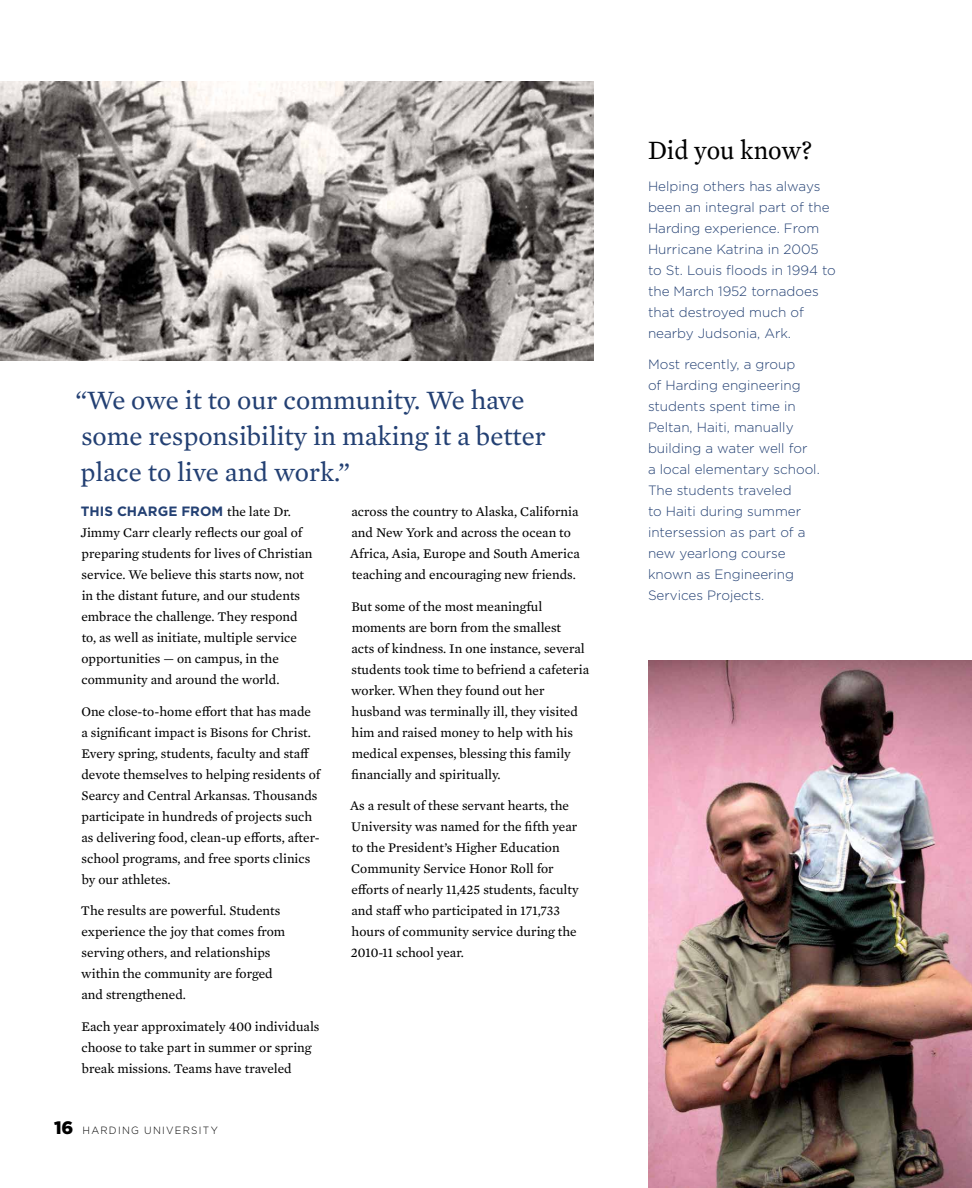
<style>
.page{position:relative;width:972px;height:1188px;background:#fff}
.page>*{position:absolute;margin:0;border:0;box-sizing:border-box;transform-origin:0 0}
.t1{font:27px/36px "Mercury Text G2";color:#234073}
.t2{font:27px "Mercury Text G2";color:#000;scale:.95 1}
.t3{font:13.5px/21px "Mercury Text G2";color:#000}
.t4{font:300 13.5px/21px "Gotham";color:#234073}
.t5{font:700 13.5px "Gotham";letter-spacing:.005em;color:#234073}
.t6{font:300 10.5px "Gotham";letter-spacing:.125em;color:#000;scale:.95 1}
.s1{font-family:"Mercury Text G2";font-weight:400;color:#000}
.s2{font-weight:900;font-size:18px}
</style>
<div class="page">
<img style="left:0;top:81px;width:594px;height:280px">
<img style="left:648px;top:661px;width:324px;height:527px">
<h1 class="t1" style="left:75px;top:381px;width:472px">“We owe it to our community. We have some responsibility in making it a better place to live and work.”</h1>
<p class="t5" style="left:81px;top:502px;width:212px">THIS CHARGE FROM <span class="s1">the late Dr.</span></p>
<p class="t3" style="left:80px;top:521px;width:233px">Jimmy Carr clearly reflects our goal of preparing students for lives of Christian service. We believe this starts now, not in the distant future, and our students embrace the challenge. They respond to, as well as initiate, multiple service opportunities — on campus, in the community and around the world.</p>
<p class="t3" style="left:81px;top:700px;width:240px">One close-to-home effort that has made a significant impact is Bisons for Christ.<br>Every spring, students, faculty and staff devote themselves to helping residents of Searcy and Central Arkansas. Thousands participate in hundreds of projects such as delivering food, clean-up efforts, after&shy;school programs, and free sports clinics by our athletes.</p>
<p class="t3" style="left:81px;top:899px;width:206px">The results are powerful. Students experience the joy that comes from serving others, and relationships within the community are forged and strengthened.</p>
<p class="t3" style="left:81px;top:1015px;width:240px">Each year approximately 400 individuals choose to take part in summer or spring break missions. Teams have traveled</p>
<p class="t3" style="left:350px;top:500px;width:231px">across the country to Alaska, California and New York and across the ocean to Africa, Asia, Europe and South America teaching and encouraging new friends.</p>
<p class="t3" style="left:351px;top:595px;width:240px">But some of the most meaningful moments are born from the smallest<br>acts of kindness. In one instance, several students took time to befriend a cafeteria worker. When they found out her husband was terminally ill, they visited him and raised money to help with his medical expenses, blessing this family financially and spiritually.</p>
<p class="t3" style="left:350px;top:794px;width:230px">As a result of these servant hearts, the University was named for the fifth year to the President’s Higher Education Community Service Honor Roll for efforts of nearly 11,425 students, faculty and staff who participated in 171,733 hours of community service during the 2010-11 school year.</p>
<p class="t6" style="left:54px;top:1124px;width:174px"><span class="s2">16</span> HARDING UNIVERSITY</p>
<h1 class="t2" style="left:648px;top:131px;width:174px">Did you know?</h1>
<p class="t4" style="left:648px;top:175px;width:189px">Helping others has always been an integral part of the<br>Harding experience. From<br>Hurricane Katrina in 2005 to St. Louis floods in 1994 to the March 1952 tornadoes that destroyed much of nearby Judsonia, Ark.</p>
<p class="t4" style="left:648px;top:353px;width:173px">Most recently, a group<br>of Harding engineering students spent time in<br>Peltan, Haiti, manually building a water well for<br>a local elementary school.<br>The students traveled<br>to Haiti during summer intersession as part of a new yearlong course known as Engineering<br>Services Projects.</p>
</div>
